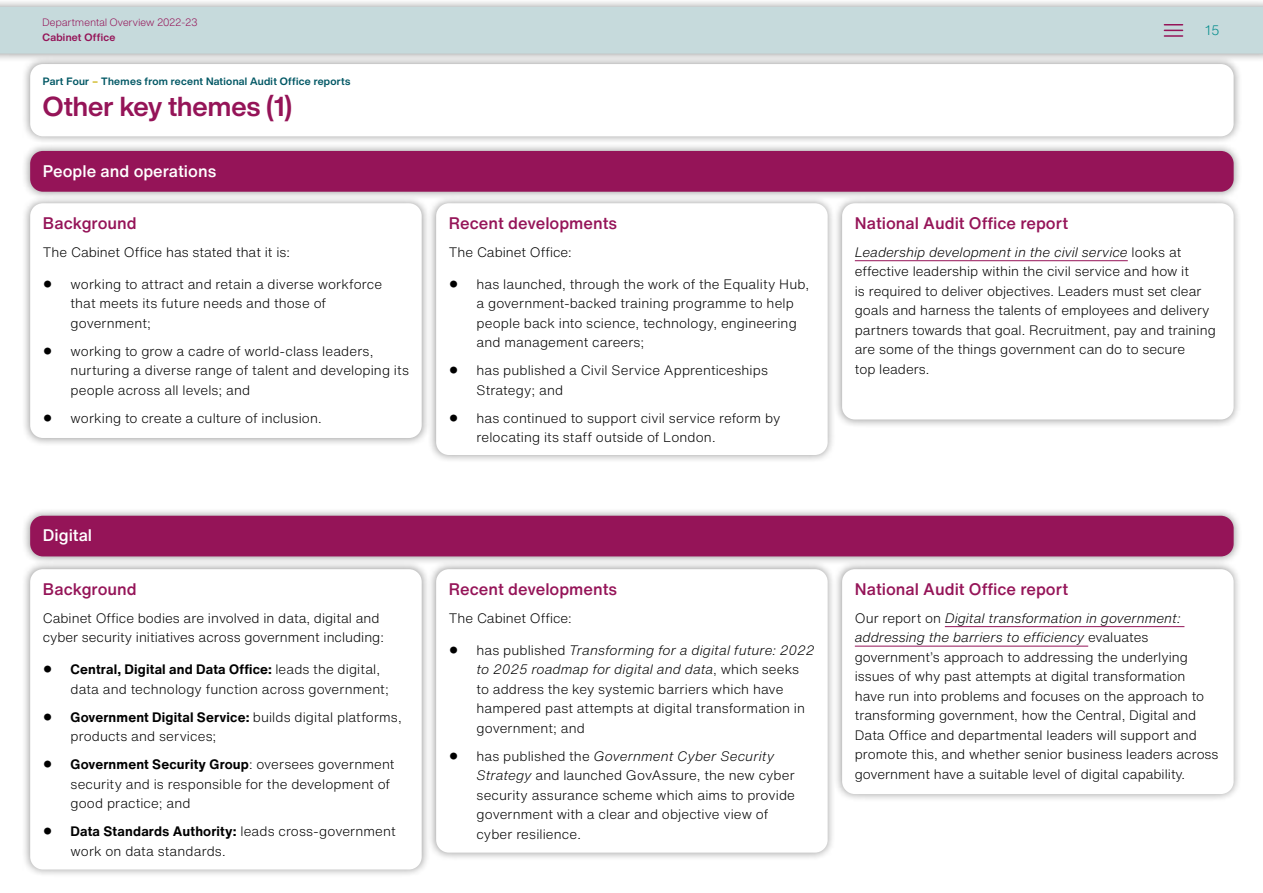
<style>
.page{position:relative;width:1263px;height:893px;background:#fff}
.page>*{position:absolute;margin:0;border:0;box-sizing:border-box;transform-origin:0 0}
._22_h2{font:700 27px "Helvetica Now Display";color:#951458}
._22_h3{font:500 16.5px "Helvetica Now Text";color:#951458}
._22_h3-2{font:500 16.5px "Helvetica Now Text";color:#fff}
._22_bullet{font:300 13.5px/19.5px "Helvetica Now Text";letter-spacing:.01em;color:#000}
._22_body_text{font:300 13.5px/19.5px "Helvetica Now Text";color:#000}
.t1{font:300 13.5px "Helvetica Now Text";color:#008b8b}
.t2{font:700 10.5px "Helvetica Now Display";letter-spacing:.03em;color:#005764}
.t3{font:300 10.5px "Helvetica Now Display";letter-spacing:.03em;color:#951458}
.t4{font:700 10.5px "Helvetica Now Display";letter-spacing:.03em;color:#951458}
.s1{color:#c7ad00}
.s2{font-family:"Helvetica Neue LT Std";font-size:19.5px}
.s3{font-weight:700}
.s4{font-style:italic}
</style>
<div class="page">
<div style="left:0;top:0;width:1263px;height:62px;background:#000;opacity:.4"></div>
<div style="left:0;top:7px;width:1263px;height:47px;background:#c6dadc"></div>
<svg style="left:1164px;top:24px;width:18px;height:13px"></svg>
<div style="left:22px;top:56px;width:1220px;height:89px;background:#000;opacity:.4"></div>
<div style="left:30px;top:64px;width:1203px;height:72px;background:#fff;border-radius:13px"></div>
<div style="left:22px;top:143px;width:1220px;height:57px;background:#000;opacity:.4"></div>
<div style="left:30px;top:151px;width:1203px;height:41px;background:#951458;border-radius:13px"></div>
<div style="left:22px;top:508px;width:1220px;height:57px;background:#000;opacity:.4"></div>
<div style="left:30px;top:516px;width:1203px;height:40px;background:#951458;border-radius:13px"></div>
<div style="left:22px;top:196px;width:408px;height:250px;background:#000;opacity:.4"></div>
<div style="left:30px;top:203px;width:392px;height:235px;background:#fff;border-radius:13px"></div>
<div style="left:22px;top:561px;width:408px;height:317px;background:#000;opacity:.4"></div>
<div style="left:30px;top:569px;width:392px;height:300px;background:#fff;border-radius:13px"></div>
<div style="left:428px;top:196px;width:408px;height:267px;background:#000;opacity:.4"></div>
<div style="left:436px;top:203px;width:392px;height:252px;background:#fff;border-radius:13px"></div>
<div style="left:428px;top:561px;width:408px;height:300px;background:#000;opacity:.4"></div>
<div style="left:436px;top:569px;width:392px;height:284px;background:#fff;border-radius:13px"></div>
<div style="left:834px;top:196px;width:408px;height:232px;background:#000;opacity:.4"></div>
<div style="left:842px;top:203px;width:391px;height:216px;background:#fff;border-radius:13px"></div>
<hr style="left:855px;top:260px;width:273px;height:1px;background:#951458">
<div style="left:834px;top:561px;width:408px;height:242px;background:#000;opacity:.4"></div>
<div style="left:842px;top:569px;width:391px;height:225px;background:#fff;border-radius:13px"></div>
<hr style="left:945px;top:626px;width:239px;height:1px;background:#951458">
<hr style="left:855px;top:646px;width:233px;height:1px;background:#951458">
<p class="t3" style="left:43px;top:15px;width:156px">Departmental Overview 2022-23</p>
<p class="t4" style="left:43px;top:30px;width:74px">Cabinet Office</p>
<p class="t2" style="left:43px;top:74px;width:309px">Part Four <span class="s1">–</span> Themes from recent National Audit Office reports</p>
<p class="_22_h2" style="left:43px;top:88px;width:251px">Other key themes (1)</p>
<p class="_22_h3-2" style="left:43px;top:158px;width:175px">People and operations</p>
<p class="_22_h3" style="left:43px;top:211px;width:95px">Background</p>
<p class="_22_body_text" style="left:43px;top:242px;width:249px">The Cabinet Office has stated that it is:</p>
<p class="_22_bullet" style="left:71px;top:274px;width:313px;text-indent:-28px"><span class="s2">•</span> working to attract and retain a diverse workforce that meets its future needs and those of government;</p>
<p class="_22_bullet" style="left:71px;top:341px;width:340px;text-indent:-28px"><span class="s2">•</span> working to grow a cadre of world-class leaders, nurturing a diverse range of talent and developing its people across all levels; and</p>
<p class="_22_bullet" style="left:43px;top:408px;width:280px"><span class="s2">•</span> working to create a culture of inclusion.</p>
<p class="_22_h3-2" style="left:43px;top:523px;width:51px">Digital</p>
<p class="_22_h3" style="left:43px;top:577px;width:95px">Background</p>
<p class="_22_body_text" style="left:43px;top:608px;width:343px">Cabinet Office bodies are involved in data, digital and cyber security initiatives across government including:</p>
<p class="_22_bullet" style="left:71px;top:659px;width:320px;text-indent:-28px"><span class="s2">•</span> <span class="s3">Central, Digital and Data Office:</span> leads the digital, data and technology function across government;</p>
<p class="_22_bullet" style="left:71px;top:706px;width:333px;text-indent:-28px"><span class="s2">•</span> <span class="s3">Government Digital Service:</span> builds digital platforms, products and services;</p>
<p class="_22_bullet" style="left:71px;top:754px;width:325px;text-indent:-28px"><span class="s2">•</span> <span class="s3">Government Security Group</span>: oversees government security and is responsible for the development of good practice; and</p>
<p class="_22_bullet" style="left:71px;top:821px;width:327px;text-indent:-28px"><span class="s2">•</span> <span class="s3">Data Standards Authority:</span> leads cross-government work on data standards.</p>
<p class="_22_h3" style="left:449px;top:211px;width:170px">Recent developments</p>
<p class="_22_body_text" style="left:449px;top:242px;width:124px">The Cabinet Office:</p>
<p class="_22_bullet" style="left:476px;top:274px;width:334px;text-indent:-28px"><span class="s2">•</span> has launched, through the work of the Equality Hub, a government-backed training programme to help people back into science, technology, engineering and management careers;</p>
<p class="_22_bullet" style="left:476px;top:360px;width:293px;text-indent:-28px"><span class="s2">•</span> has published a Civil Service Apprenticeships<br>Strategy; and</p>
<p class="_22_bullet" style="left:476px;top:408px;width:305px;text-indent:-28px"><span class="s2">•</span> has continued to support civil service reform by relocating its staff outside of London.</p>
<p class="_22_h3" style="left:449px;top:577px;width:170px">Recent developments</p>
<p class="_22_body_text" style="left:449px;top:608px;width:124px">The Cabinet Office:</p>
<p class="_22_bullet" style="left:476px;top:639px;width:339px;text-indent:-28px"><span class="s2">•</span> has published <span class="s4">Transforming for a digital future: 2022 to 2025 roadmap for digital and data</span>, which seeks to address the key systemic barriers which have hampered past attempts at digital transformation in government; and</p>
<p class="_22_bullet" style="left:476px;top:745px;width:320px;text-indent:-28px"><span class="s2">•</span> has published the <span class="s4">Government Cyber Security Strategy</span> and launched GovAssure, the new cyber security assurance scheme which aims to provide government with a clear and objective view of cyber resilience.</p>
<p class="t1" style="left:1205px;top:20px;width:16px">15</p>
<p class="_22_h3" style="left:855px;top:211px;width:215px">National Audit Office report</p>
<p class="_22_body_text" style="left:855px;top:242px;width:362px"><span class="s4">Leadership development in the civil service</span> looks at effective leadership within the civil service and how it<br>is required to deliver objectives. Leaders must set clear goals and harness the talents of employees and delivery partners towards that goal. Recruitment, pay and training are some of the things government can do to secure<br>top leaders.</p>
<p class="_22_h3" style="left:855px;top:577px;width:215px">National Audit Office report</p>
<p class="_22_body_text" style="left:855px;top:608px;width:365px">Our report on <span class="s4">Digital transformation in government: addressing the barriers to efficiency</span> evaluates government’s approach to addressing the underlying issues of why past attempts at digital transformation have run into problems and focuses on the approach to transforming government, how the Central, Digital and Data Office and departmental leaders will support and promote this, and whether senior business leaders across government have a suitable level of digital capability.</p>
</div>
